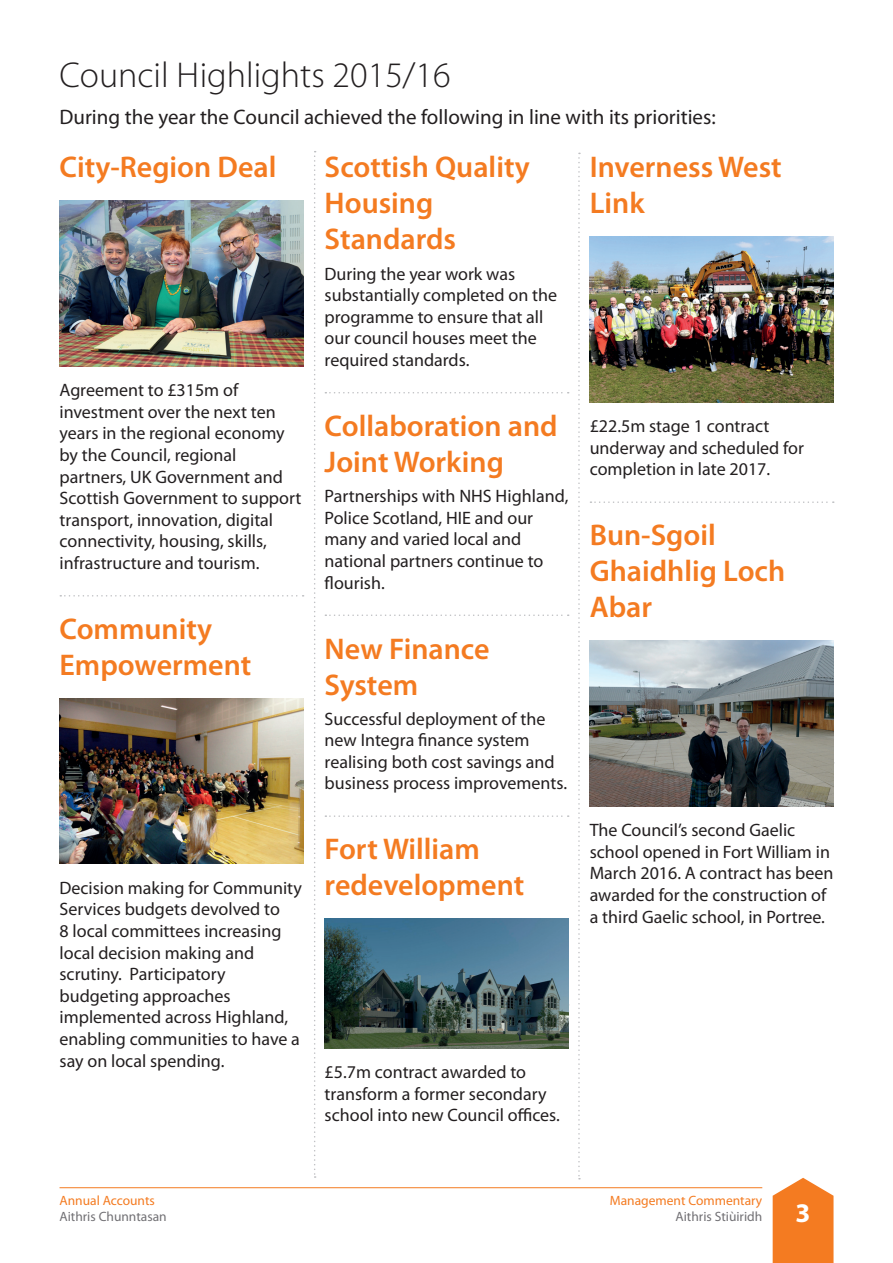
<style>
.page{position:relative;width:893px;height:1263px;background:#fff}
.page>*{position:absolute;margin:0;border:0;box-sizing:border-box;transform-origin:0 0}
.t1{font:300 36px "Myriad Pro";color:#231f20}
.t2{font:600 30px/36px "Myriad Pro";color:#f47b21}
.t3{font:21px "Myriad Pro";color:#231f20}
.t4{font:18px/21.6px "Myriad Pro";color:#231f20}
.t5{font:13.5px/16.2px "Myriad Pro";color:#f47b21}
.t6{font:13.5px "Myriad Pro";color:#717074}
.s1{color:#717074}
.s2{font-weight:700;font-size:27px;color:#fff}
</style>
<div class="page">
<hr style="left:60px;top:1187px;width:702px;height:1px;background:#f47b21">
<svg style="left:773px;top:1178px;width:60px;height:85px;background:#f58837"></svg>
<svg style="left:60px;top:595px;width:244px;height:2px"></svg>
<img style="left:60px;top:200px;width:243px;height:166px">
<img style="left:60px;top:698px;width:243px;height:166px">
<svg style="left:325px;top:392px;width:244px;height:1px"></svg>
<svg style="left:325px;top:615px;width:244px;height:1px"></svg>
<svg style="left:325px;top:815px;width:244px;height:2px"></svg>
<img style="left:325px;top:918px;width:243px;height:130px">
<svg style="left:590px;top:501px;width:244px;height:2px"></svg>
<img style="left:590px;top:236px;width:243px;height:166px">
<img style="left:590px;top:640px;width:243px;height:166px">
<svg style="left:314px;top:151px;width:2px;height:1027px"></svg>
<svg style="left:578px;top:153px;width:2px;height:1026px"></svg>
<h1 class="t1" style="left:60px;top:61px;width:393px">Council Highlights 2015/16</h1>
<p class="t3" style="left:60px;top:109px;width:658px">During the year the Council achieved the following in line with its priorities:</p>
<h2 class="t2" style="left:60px;top:152px;width:218px">City-Region Deal</h2>
<h2 class="t2" style="left:325px;top:152px;width:207px">Scottish Quality<br>Housing<br>Standards</h2>
<p class="t4" style="left:325px;top:264px;width:234px">During the year work was substantially completed on the programme to ensure that all our council houses meet the required standards.</p>
<h2 class="t2" style="left:590px;top:152px;width:194px">Inverness West<br>Link</h2>
<p class="t4" style="left:60px;top:381px;width:243px">Agreement to £315m of investment over the next ten years in the regional economy by the Council, regional partners, UK Government and<br>Scottish Government to support transport, innovation, digital connectivity, housing, skills, infrastructure and tourism.</p>
<h2 class="t2" style="left:60px;top:613px;width:193px">Community<br>Empowerment</h2>
<p class="t4" style="left:60px;top:878px;width:244px">Decision making for Community<br>Services budgets devolved to<br>8 local committees increasing local decision making and scrutiny. Participatory budgeting approaches implemented across Highland, enabling communities to have a say on local spending.</p>
<h2 class="t2" style="left:325px;top:410px;width:235px">Collaboration and<br>Joint Working</h2>
<p class="t4" style="left:325px;top:486px;width:245px">Partnerships with NHS Highland,<br>Police Scotland, HIE and our many and varied local and national partners continue to flourish.</p>
<h2 class="t2" style="left:325px;top:633px;width:166px">New Finance<br>System</h2>
<p class="t4" style="left:325px;top:709px;width:244px">Successful deployment of the new Integra finance system realising both cost savings and business process improvements.</p>
<h2 class="t2" style="left:325px;top:833px;width:201px">Fort William redevelopment</h2>
<p class="t4" style="left:590px;top:417px;width:216px">£22.5m stage 1 contract underway and scheduled for completion in late 2017.</p>
<h2 class="t2" style="left:590px;top:519px;width:197px">Bun-Sgoil<br>Ghaidhlig Loch<br>Abar</h2>
<p class="t4" style="left:590px;top:821px;width:245px">The Council’s second Gaelic school opened in Fort William in<br>March 2016. A contract has been awarded for the construction of a third Gaelic school, in Portree.</p>
<p class="t4" style="left:325px;top:1063px;width:237px">£5.7m contract awarded to transform a former secondary school into new Council offices.</p>
<p class="t5" style="left:60px;top:1193px;width:97px">Annual Accounts</p>
<p class="t6" style="left:60px;top:1211px;width:109px">Aithris Chunntasan</p>
<p class="t5" style="left:675px;top:1193px;width:137px;text-indent:-66px">Management Commentary<br><span class="s1">Aithris Stiùiridh</span> <span class="s2">3</span></p>
</div>
